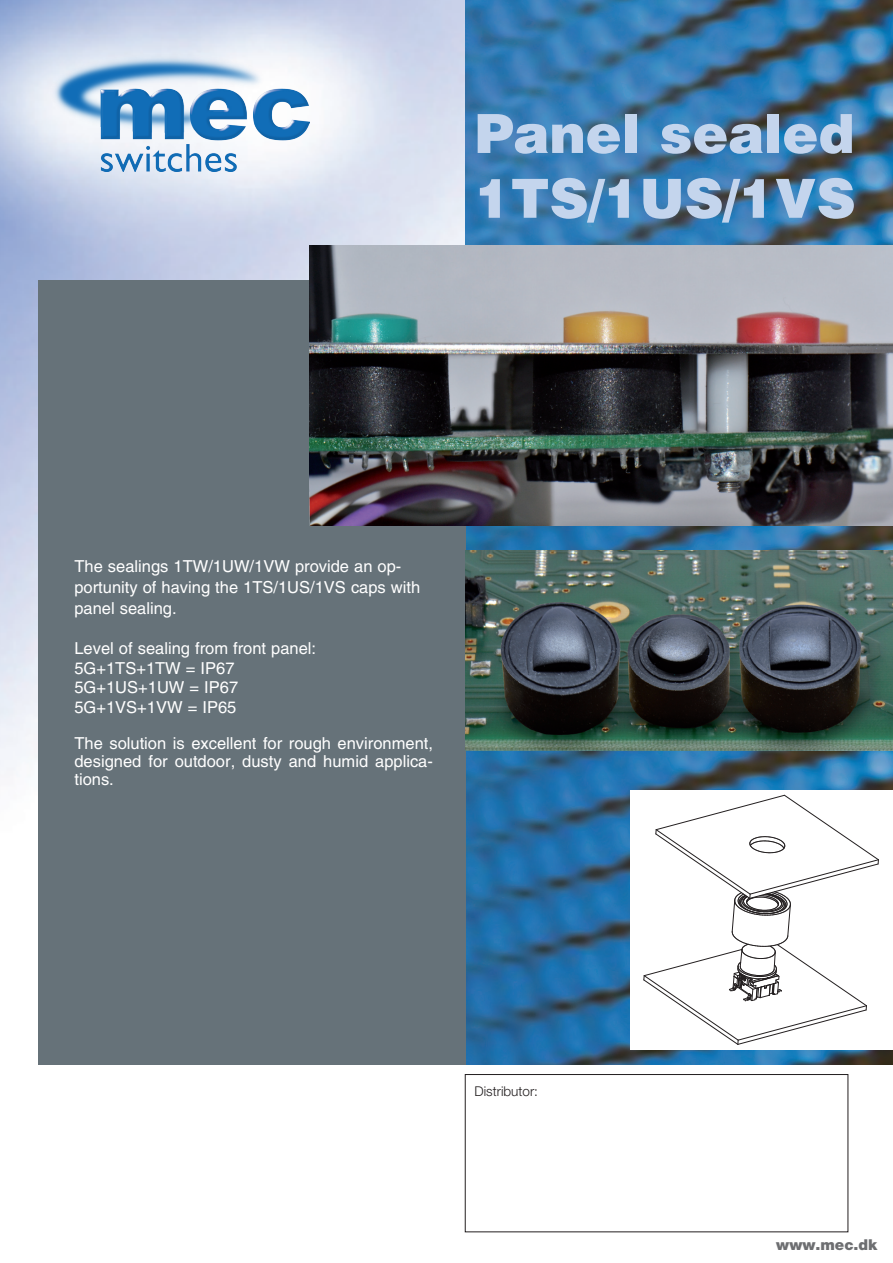
<style>
.page{position:relative;width:893px;height:1263px;background:#fff}
.page>*{position:absolute;margin:0;border:0;box-sizing:border-box;transform-origin:0 0}
.t1{font:900 54px "Helvetica LT Std";color:#c4d5ed}
.t2{font:16.5px/21px "Helvetica LT Std";color:#fff}
.t3{font:900 15px "Helvetica Neue LT Std";color:#6d6e71}
.t4{font:300 13.5px "Helvetica Neue LT Std";color:#231f20}
</style>
<div class="page">
<img style="left:0;top:0;width:893px;height:1233px">
<img style="left:466px;top:0;width:427px;height:1064px">
<div style="left:465px;top:1074px;width:383px;height:158px;background:#fff"></div>
<div style="left:465px;top:1074px;width:383px;height:158px;border:1px solid #231f20"></div>
<img style="left:630px;top:790px;width:263px;height:259px">
<div style="left:38px;top:280px;width:428px;height:784px;background:#667279"></div>
<img style="left:50px;top:54px;width:260px;height:117px">
<img style="left:466px;top:551px;width:427px;height:200px">
<svg style="left:643px;top:795px;width:236px;height:250px"></svg>
<img style="left:310px;top:246px;width:583px;height:280px">
<p class="t1" style="left:475px;top:98px;width:381px">Panel sealed</p>
<p class="t1" style="left:475px;top:163px;width:383px">1TS/1US/1VS</p>
<p class="t2" style="left:74px;top:556px;width:347px">The sealings 1TW/1UW/1VW provide an op&shy;portunity of having the 1TS/1US/1VS caps with panel sealing.</p>
<p class="t2" style="left:74px;top:637px;width:243px">Level of sealing from front panel:</p>
<p class="t2" style="left:74px;top:657px;width:162px">5G+1TS+1TW = IP67</p>
<p class="t2" style="left:74px;top:677px;width:165px">5G+1US+1UW = IP67</p>
<p class="t2" style="left:74px;top:697px;width:163px">5G+1VS+1VW = IP65</p>
<p class="t2" style="left:74px;top:734px;width:360px;line-height:18px;text-align:justify">The solution is excellent for rough environment, designed for outdoor, dusty and humid applica&shy;tions.</p>
<p class="t4" style="left:475px;top:1082px;width:65px">Distributor:</p>
<p class="t3" style="left:776px;top:1235px;width:103px">www.mec.dk</p>
</div>
